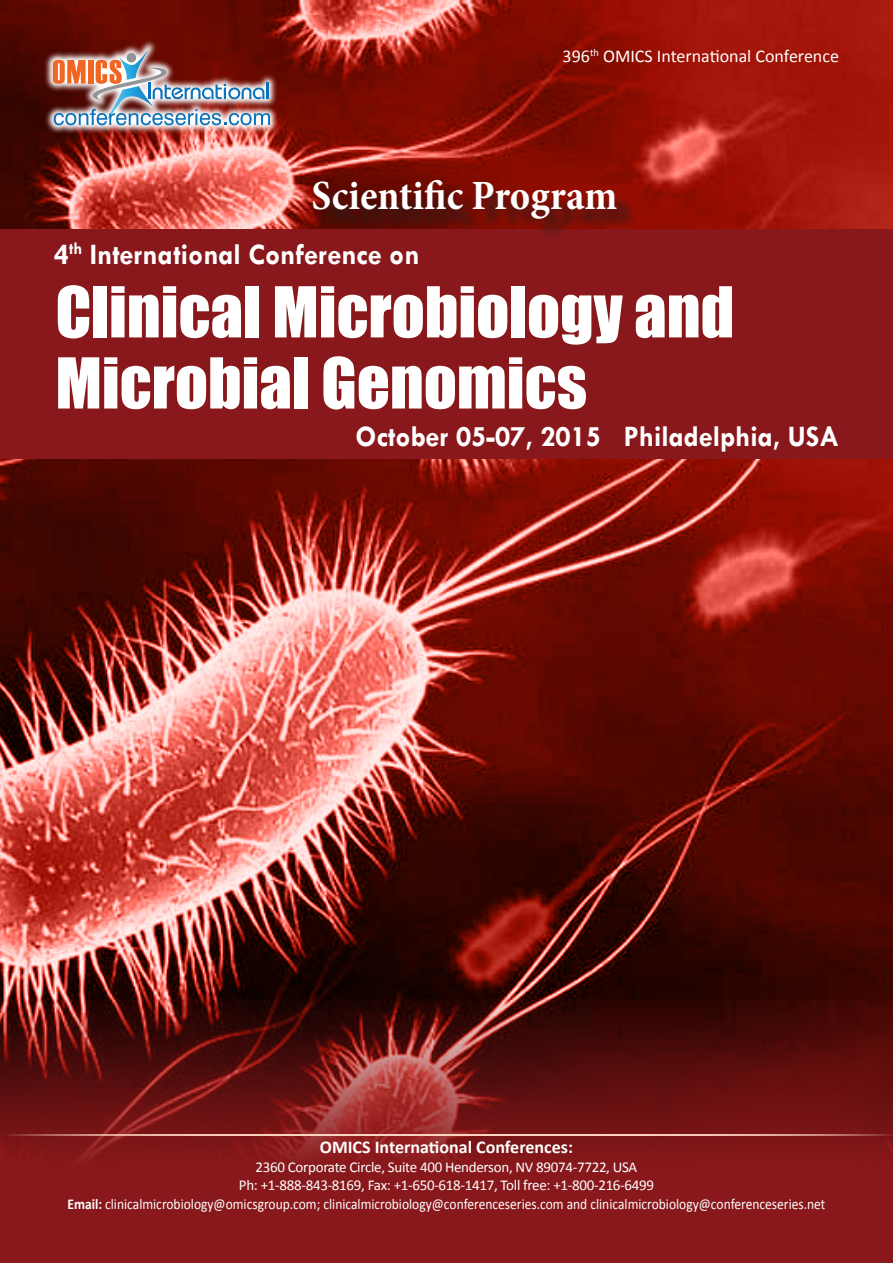
<style>
.page{position:relative;width:893px;height:1263px;background:#fff}
.page>*{position:absolute;margin:0;border:0;box-sizing:border-box;transform-origin:0 0}
.t1{font:64.8px/71.1px "Impact";color:#fff}
.t2{font:700 condensed 42px "Minion Pro";color:#fff}
.t3{font:700 30px "Tw Cen";color:#fff;scale:.95 1}
.t4{font:18px "Calibri";color:#fff}
.t5{font:700 18px "Calibri";color:#fff}
.t6{font:15px "Calibri";letter-spacing:-.005em;color:#fff;scale:.9 1}
.t7{font:15px "Calibri";letter-spacing:-.005em;color:#fff}
.s1{font-weight:700}
</style>
<div class="page">
<img style="left:0;top:0;width:893px;height:999px">
<img style="left:44px;top:40px;width:235px;height:94px">
<img style="left:53px;top:48px;width:217px;height:77px">
<svg style="left:0;top:999px;width:893px;height:264px;background:#731616"></svg>
<div style="left:0;top:230px;width:893px;height:229px;background:#88181b"></div>
<div style="left:318px;top:185px;width:318px;height:54px;background:#231f20;opacity:.75"></div>
<hr style="left:0;top:1134px;width:893px;height:2px;background:#fcd2c0">
<p class="t4" style="left:563px;top:44px;width:278px">396<sup>th</sup> OMICS International Conference</p>
<p class="t2" style="left:312px;top:167px;width:307px">Scientific Program</p>
<p class="t3" style="left:54px;top:236px;width:386px">4<sup>th</sup> International Conference on</p>
<p class="t1" style="left:56px;top:275px;width:680px">Clinical Microbiology and<br>Microbial Genomics</p>
<p class="t3" style="left:356px;top:418px;width:510px">October 05-07, 2015 Philadelphia, USA</p>
<p class="t5" style="left:320px;top:1136px;width:255px">OMICS International Conferences:</p>
<p class="t7" style="left:256px;top:1157px;width:383px">2360 Corporate Circle, Suite 400 Henderson, NV 89074-7722, USA</p>
<p class="t7" style="left:239px;top:1176px;width:417px">Ph: +1-888-843-8169, Fax: +1-650-618-1417, Toll free: +1-800-216-6499</p>
<p class="t6" style="left:68px;top:1194px;width:844px"><span class="s1">Email:</span> clinicalmicrobiology@omicsgroup.com; clinicalmicrobiology@conferenceseries.com and clinicalmicrobiology@conferenceseries.net</p>
</div>
